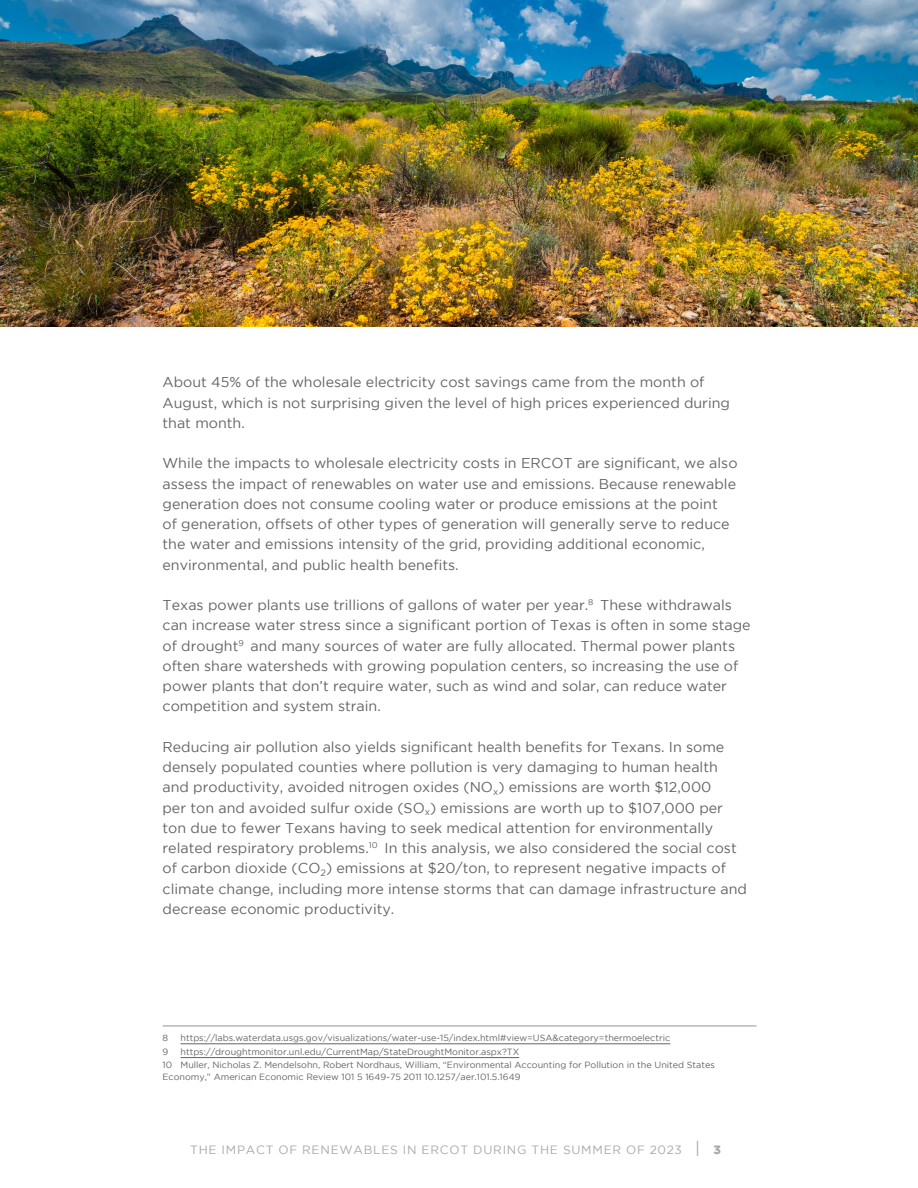
<style>
.page{position:relative;width:918px;height:1188px;background:#fff}
.page>*{position:absolute;margin:0;border:0;box-sizing:border-box;transform-origin:0 0}
.t1{font:14.25px/20.2px "Gotham";color:#636466}
.t2{font:12px "Gotham";letter-spacing:.065em;color:#a7a9ac}
.t3{font:9px/13.8px "Gotham";color:#636466}
.s1{font-size:16.5px}
.s2{font-weight:900}
</style>
<div class="page">
<hr style="left:163px;top:1026px;width:594px;height:1px;background:#939598">
<hr style="left:181px;top:1044px;width:489px;height:1px;background:#636466">
<hr style="left:181px;top:1057px;width:338px;height:1px;background:#636466">
<img style="left:0;top:0;width:918px;height:326px">
<p class="t1" style="left:163px;top:372px;width:569px">About 45% of the wholesale electricity cost savings came from the month of<br>August, which is not surprising given the level of high prices experienced during that month.</p>
<p class="t1" style="left:163px;top:453px;width:577px">While the impacts to wholesale electricity costs in ERCOT are significant, we also assess the impact of renewables on water use and emissions. Because renewable generation does not consume cooling water or produce emissions at the point<br>of generation, offsets of other types of generation will generally serve to reduce the water and emissions intensity of the grid, providing additional economic, environmental, and public health benefits.</p>
<p class="t1" style="left:163px;top:595px;width:590px">Texas power plants use trillions of gallons of water per year.<sup>8</sup> These withdrawals can increase water stress since a significant portion of Texas is often in some stage of drought<sup>9</sup> and many sources of water are fully allocated. Thermal power plants often share watersheds with growing population centers, so increasing the use of power plants that don’t require water, such as wind and solar, can reduce water competition and system strain.</p>
<p class="t1" style="left:163px;top:737px;width:586px">Reducing air pollution also yields significant health benefits for Texans. In some densely populated counties where pollution is very damaging to human health and productivity, avoided nitrogen oxides (NO<sub>x</sub>) emissions are worth $12,000<br>per ton and avoided sulfur oxide (SO<sub>x</sub>) emissions are worth up to $107,000 per ton due to fewer Texans having to seek medical attention for environmentally related respiratory problems.<sup>10</sup> In this analysis, we also considered the social cost of carbon dioxide (CO<sub>2</sub>) emissions at $20/ton, to represent negative impacts of climate change, including more intense storms that can damage infrastructure and decrease economic productivity.</p>
<p class="t3" style="left:163px;top:1031px;width:7px">8</p>
<p class="t3" style="left:181px;top:1031px;width:491px">https://labs.waterdata.usgs.gov/visualizations/water-use-15/index.html#view=USA&amp;category=thermoelectric</p>
<p class="t3" style="left:163px;top:1044px;width:7px">9</p>
<p class="t3" style="left:163px;top:1044px;width:554px;text-indent:18px">https://droughtmonitor.unl.edu/CurrentMap/StateDroughtMonitor.aspx?TX<br>10 Muller, Nicholas Z. Mendelsohn, Robert Nordhaus, William, “Environmental Accounting for Pollution in the United States</p>
<p class="t3" style="left:163px;top:1070px;width:360px">Economy,” American Economic Review 101 5 1649-75 2011 10.1257/aer.101.5.1649</p>
<p class="t2" style="left:190px;top:1144px;width:532px">THE IMPACT OF RENEWABLES IN ERCOT DURING THE SUMMER OF 2023 <span class="s1">|</span> <span class="s2">3</span></p>
</div>
